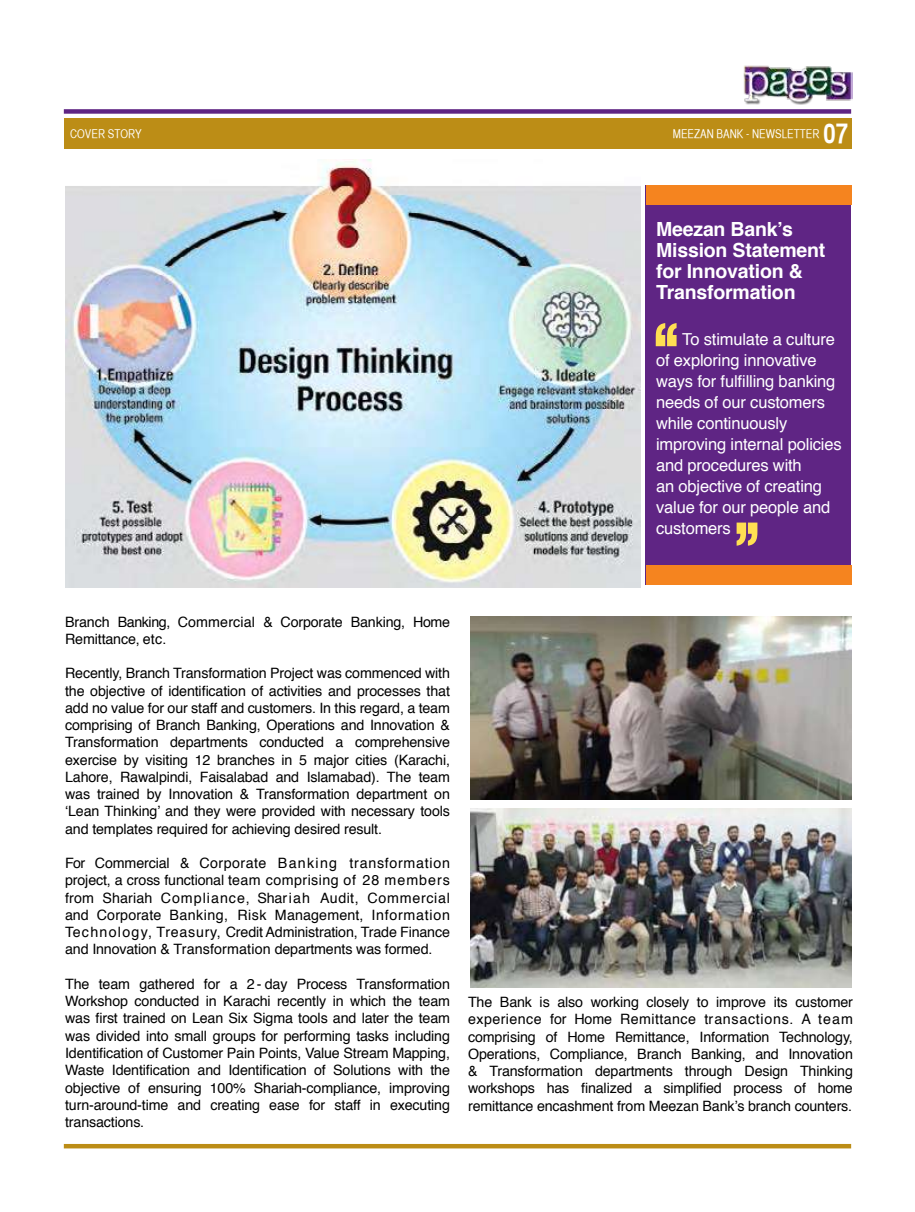
<style>
.page{position:relative;width:915px;height:1212px;background:#fff}
.page>*{position:absolute;margin:0;border:0;box-sizing:border-box;transform-origin:0 0}
.t1{font:700 condensed 72px "Helvetica Neue";color:#ffdf52}
.t2{font:27px "Helvetica CY Bold";color:#fff}
.t3{font:700 19.5px/21px "Helvetica";letter-spacing:-.01em;color:#fff}
.t4{font:16.5px/21px "Helvetica";letter-spacing:-.01em;color:#fff}
.t5{font:14.25px/17.2px "Helvetica";letter-spacing:-.01em;color:#000;text-align:justify}
.t6{font:12px "Helvetica CY Plain";color:#fff}
</style>
<div class="page">
<div style="left:645px;top:185px;width:205px;height:400px;background:#5f2584"></div>
<hr style="left:64px;top:1144px;width:786px;height:4px;background:#bc8d16">
<img style="left:743px;top:65px;width:109px;height:40px">
<div style="left:64px;top:118px;width:786px;height:31px;background:#bc8d16"></div>
<div style="left:64px;top:109px;width:786px;height:5px;background:#5f2584"></div>
<div style="left:645px;top:185px;width:206px;height:19px;background:#f5841f"></div>
<div style="left:645px;top:566px;width:206px;height:19px;background:#f5841f"></div>
<img style="left:65px;top:159px;width:575px;height:429px">
<img style="left:470px;top:808px;width:380px;height:180px">
<img style="left:470px;top:617px;width:380px;height:182px">
<p class="t6" style="left:70px;top:127px;width:73px">COVER STORY</p>
<h2 class="t2" style="left:823px;top:117px;width:26px">07</h2>
<p class="t6" style="left:672px;top:127px;width:148px">MEEZAN BANK - NEWSLETTER</p>
<h3 class="t3" style="left:655px;top:219px;width:171px">Meezan Bank’s<br>Mission Statement for Innovation &amp;<br>Transformation</h3>
<p class="t4" style="left:655px;top:329px;width:187px;text-indent:26px">To stimulate a culture of exploring innovative ways for fulfilling banking needs of our customers while continuously improving internal policies and procedures with<br>an objective of creating value for our people and customers</p>
<h1 class="t1" style="left:651px;top:289px;width:32px">‘‘</h1>
<h1 class="t1" style="left:761px;top:580px;width:32px;rotate:-180deg">‘‘</h1>
<p class="t5" style="left:65px;top:614px;width:386px;line-height:16.5px">Branch Banking, Commercial &amp; Corporate Banking, Home<br>Remittance, etc.</p>
<p class="t5" style="left:65px;top:665px;width:386px">Recently, Branch Transformation Project was commenced with the objective of identification of activities and processes that add no value for our staff and customers. In this regard, a team comprising of Branch Banking, Operations and Innovation &amp; Transformation departments conducted a comprehensive exercise by visiting 12 branches in 5 major cities (Karachi, Lahore, Rawalpindi, Faisalabad and Islamabad). The team was trained by Innovation &amp; Transformation department on ‘Lean Thinking’ and they were provided with necessary tools and templates required for achieving desired result.</p>
<p class="t5" style="left:65px;top:855px;width:386px">For Commercial &amp; Corporate Banking transformation project, a cross functional team comprising of 28 members from Shariah Compliance, Shariah Audit, Commercial and Corporate Banking, Risk Management, Information Technology, Treasury, Credit Administration, Trade Finance and Innovation &amp; Transformation departments was formed.</p>
<p class="t5" style="left:65px;top:976px;width:386px">The team gathered for a 2- day Process Transformation Workshop conducted in Karachi recently in which the team was first trained on Lean Six Sigma tools and later the team was divided into small groups for performing tasks including Identification of Customer Pain Points, Value Stream Mapping, Waste Identification and Identification of Solutions with the objective of ensuring 100% Shariah-compliance, improving turn-around-time and creating ease for staff in executing transactions.</p>
<p class="t5" style="left:468px;top:994px;width:386px">The Bank is also working closely to improve its customer experience for Home Remittance transactions. A team comprising of Home Remittance, Information Technology, Operations, Compliance, Branch Banking, and Innovation &amp; Transformation departments through Design Thinking workshops has finalized a simplified process of home remittance encashment from Meezan Bank’s branch counters.</p>
</div>
